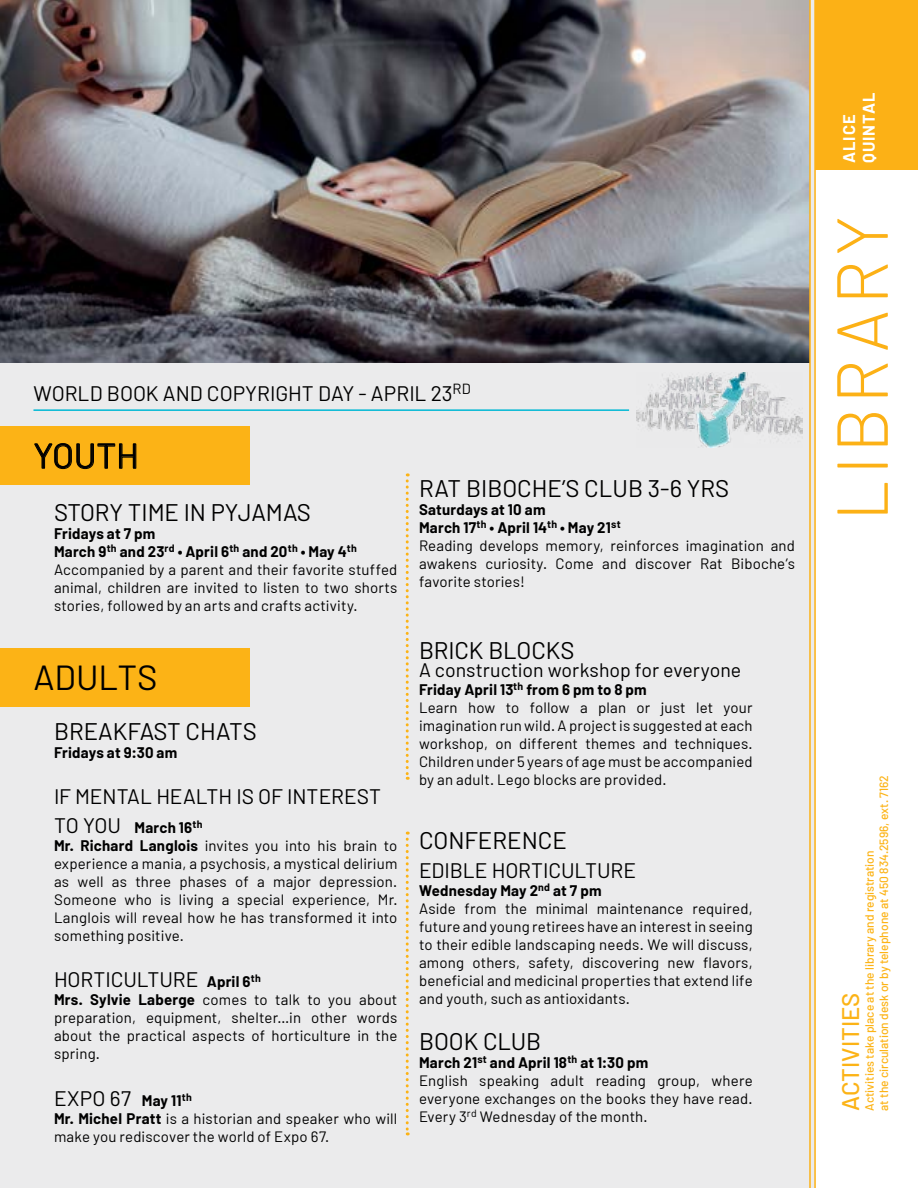
<style>
.page{position:relative;width:918px;height:1188px;background:#ebebec}
.page>*{position:absolute;margin:0;border:0;box-sizing:border-box;transform-origin:0 0}
.t1{font:300 72px "Barlow";letter-spacing:.07em;color:#fcb116}
.t2{font:34.8px "Barlow";color:#000}
.t3{font:24px "Barlow";color:#000}
.t4{font:500 24px "Barlow";color:#fcb316}
.t5{font:21px "Barlow";color:#000}
.t6{font:19.5px "Barlow";color:#000}
.t7{font:700 16.5px/19.8px "Barlow";letter-spacing:.06em;color:#fff}
.t8{font:15px/18px "Barlow";letter-spacing:.01em;color:#000}
.t9{font:700 15px "Barlow";letter-spacing:.01em;color:#000}
.t10{font:500 12px/14.4px "Barlow";color:#fcb316}
.s1{font-weight:700}
.s2{font-size:21px}
.s3{font-weight:700;font-size:15px}
</style>
<div class="page">
<div style="left:816px;top:169px;width:102px;height:1019px;background:#fff"></div>
<img style="left:0;top:0;width:809px;height:363px">
<div style="left:0;top:426px;width:249px;height:59px;background:#fcb316"></div>
<div style="left:0;top:649px;width:249px;height:58px;background:#fcb316"></div>
<svg style="left:34px;top:443px;width:102px;height:26px"></svg>
<svg style="left:406px;top:473px;width:3px;height:307px"></svg>
<svg style="left:406px;top:832px;width:3px;height:303px"></svg>
<div style="left:816px;top:0;width:102px;height:169px;background:#fcb116"></div>
<hr style="left:809px;top:0;width:2px;height:1188px;background:#fcb116">
<hr style="left:814px;top:0;width:2px;height:1188px;background:#fcb116">
<img style="left:637px;top:372px;width:166px;height:76px">
<hr style="left:33px;top:409px;width:596px;height:2px;background:#00b8d4">
<h3 class="t5" style="left:33px;top:381px;width:439px">WORLD BOOK AND COPYRIGHT DAY - APRIL 23<sup>RD</sup></h3>
<h2 class="t2" style="left:33px;top:434px;width:107px">YOUTH</h2>
<h3 class="t3" style="left:54px;top:498px;width:258px">STORY TIME IN PYJAMAS</h3>
<p class="t8" style="left:54px;top:525px;width:345px"><span class="s1">Fridays at 7 pm<br>March 9</span><sup>th</sup> <span class="s1">and 23</span><sup>rd</sup> <span class="s1">• April 6</span><sup>th</sup> <span class="s1">and 20</span><sup>th</sup> <span class="s1">• May 4</span><sup>th </sup>Accompanied by a parent and their favorite stuffed animal, children are invited to listen to two shorts stories, followed by an arts and crafts activity.</p>
<h2 class="t2" style="left:33px;top:656px;width:126px">ADULTS</h2>
<h3 class="t3" style="left:54px;top:716px;width:204px">BREAKFAST CHATS</h3>
<p class="t9" style="left:54px;top:743px;width:125px">Fridays at 9:30 am</p>
<h3 class="t5" style="left:54px;top:784px;width:329px">IF MENTAL HEALTH IS OF INTEREST</h3>
<p class="t8" style="left:54px;top:818px;width:345px"><span class="s2">TO YOU</span> <span class="s1">March 16</span><sup>th<br></sup><span class="s1">Mr. Richard Langlois</span> invites you into his brain to experience a mania, a psychosis, a mystical delirium as well as three phases of a major depression.<br>Someone who is living a special experience, Mr.<br>Langlois will reveal how he has transformed it into something positive.</p>
<h3 class="t5" style="left:54px;top:967px;width:208px">HORTICULTURE <span class="s3">April 6</span><sup>th</sup></h3>
<p class="t8" style="left:54px;top:990px;width:345px;text-align:justify"><span class="s1">Mrs. Sylvie Laberge</span> comes to talk to you about preparation, equipment, shelter…in other words about the practical aspects of horticulture in the spring.</p>
<h3 class="t5" style="left:54px;top:1085px;width:139px">EXPO 67 <span class="s3">May 11</span><sup>th</sup></h3>
<p class="t8" style="left:54px;top:1109px;width:345px"><span class="s1">Mr. Michel Pratt</span> is a historian and speaker who will make you rediscover the world of Expo 67.</p>
<h3 class="t3" style="left:419px;top:474px;width:312px">RAT BIBOCHE’S CLUB 3-6 YRS</h3>
<p class="t8" style="left:419px;top:501px;width:378px"><span class="s1">Saturdays at 10 am<br>March 17</span><sup>th</sup> <span class="s1">• April 14</span><sup>th</sup> <span class="s1">• May 21</span><sup>st<br></sup>Reading develops memory, reinforces imagination and awakens curiosity. Come and discover Rat Biboche’s favorite stories!</p>
<h3 class="t3" style="left:419px;top:635px;width:157px">BRICK BLOCKS</h3>
<h3 class="t6" style="left:419px;top:657px;width:324px">A construction workshop for everyone</h3>
<p class="t8" style="left:419px;top:680px;width:335px"><span class="s1">Friday April 13</span><sup>th</sup> <span class="s1">from 6 pm to 8 pm<br></span>Learn how to follow a plan or just let your imagination run wild. A project is suggested at each workshop, on different themes and techniques.<br>Children under 5 years of age must be accompanied by an adult. Lego blocks are provided.</p>
<h3 class="t3" style="left:419px;top:826px;width:149px">CONFERENCE</h3>
<h3 class="t5" style="left:419px;top:857px;width:219px">EDIBLE HORTICULTURE</h3>
<p class="t8" style="left:419px;top:881px;width:335px"><span class="s1">Wednesday May 2</span><sup>nd</sup> <span class="s1">at 7 pm<br></span>Aside from the minimal maintenance required, future and young retirees have an interest in seeing to their edible landscaping needs. We will discuss, among others, safety, discovering new flavors, beneficial and medicinal properties that extend life and youth, such as antioxidants.</p>
<h3 class="t3" style="left:419px;top:1027px;width:124px">BOOK CLUB</h3>
<p class="t8" style="left:419px;top:1054px;width:335px"><span class="s1">March 21</span><sup>st</sup> <span class="s1">and April 18</span><sup>th</sup> <span class="s1">at 1:30 pm<br></span>English speaking adult reading group, where everyone exchanges on the books they have read.<br>Every 3<sup>rd</sup> Wednesday of the month.</p>
<p class="t7" style="left:839px;top:163px;width:72px;rotate:-90deg">ALICE<br>QUINTAL</p>
<h1 class="t1" style="left:817px;top:521px;width:306px;rotate:-90deg">LIBRARY</h1>
<p class="t10" style="left:862px;top:1111px;width:337px;rotate:-90deg">Activities take place at the library and registration<br>at the circulation desk or by telephone at 450 834.2596, ext. 7162</p>
<h3 class="t4" style="left:836px;top:1111px;width:120px;rotate:-90deg">ACTIVITIES</h3>
</div>
